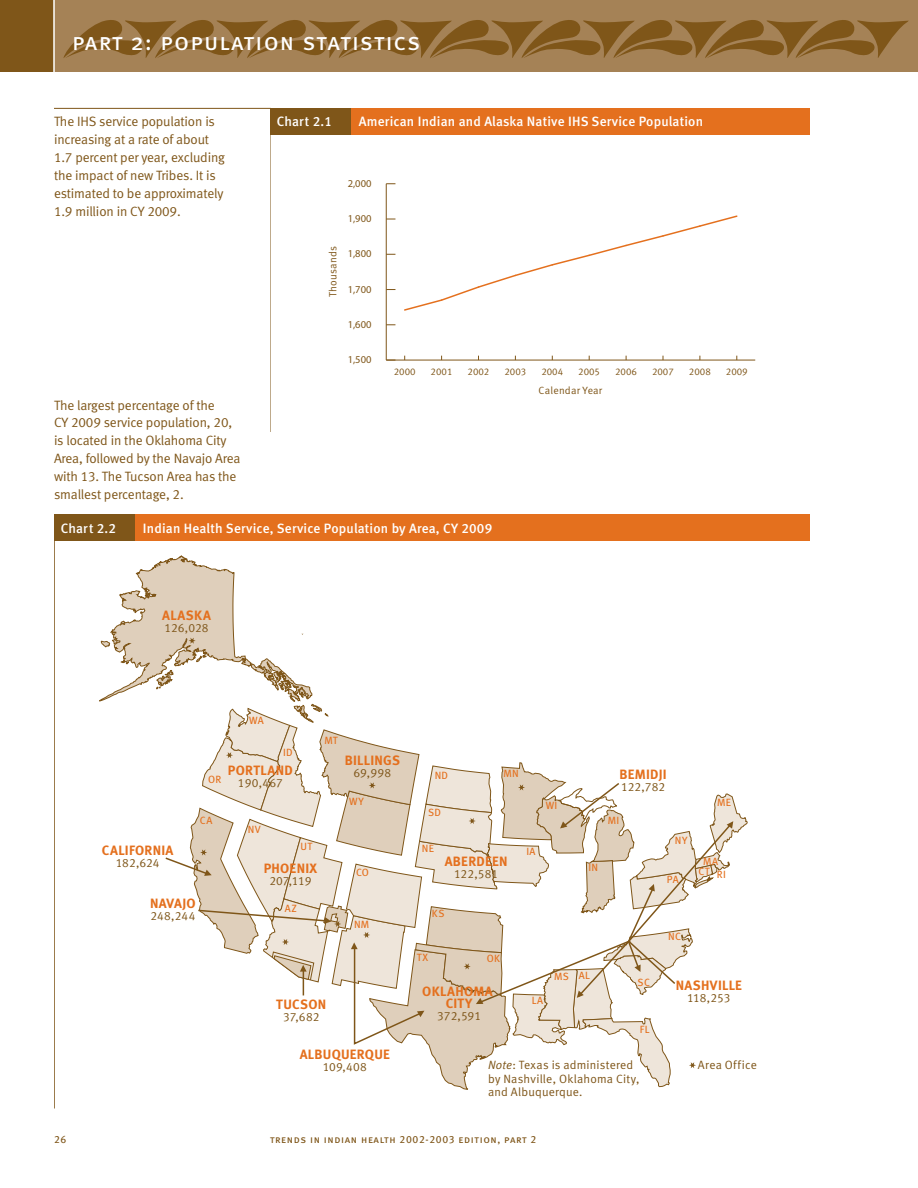
<style>
.page{position:relative;width:918px;height:1188px;background:#fff}
.page>*{position:absolute;margin:0;border:0;box-sizing:border-box;transform-origin:0 0}
.t1{font:24px "Meta Book Caps";letter-spacing:.04em;color:#fff}
.Body_1{font:13.5px/18px "Meta Normal LF";letter-spacing:-.01em;color:#7f5619}
.t2{font:13.5px "Meta Medium LF";letter-spacing:.015em;color:#fff}
.t3{font:13.5px/12px "Meta Bold LF";letter-spacing:.02em;color:#e4701e;text-align:center}
.t4{font:12px/13.5px "Meta Normal LF";letter-spacing:.015em;color:#7f5619}
.t5{font:10.5px/12.6px "Meta Book LF";letter-spacing:.03em;color:#e4701e}
.t6{font:10.5px "Meta Book LF Caps";letter-spacing:.06em;color:#7f5619}
.t7{font:10.5px "Myriad";color:#7f5619}
.t8{font:10.5px "Meta Normal LF";letter-spacing:.02em;color:#7f5619}
.t9{font:9.75px "Meta Normal LF";color:#7f5619}
.s1{font-style:italic}
</style>
<div class="page">
<div style="left:54px;top:0;width:864px;height:72px;background:#a58256"></div>
<svg style="left:63px;top:20px;width:846px;height:38px"></svg>
<div style="left:0;top:0;width:54px;height:72px;background:#7f5619"></div>
<hr style="left:53px;top:0;width:2px;height:72px;background:#fff">
<hr style="left:386px;top:360px;width:369px;height:1px;background:#7f5619">
<hr style="left:386px;top:184px;width:1px;height:176px;background:#7f5619">
<svg style="left:404px;top:215px;width:334px;height:96px"></svg>
<div style="left:339px;top:108px;width:471px;height:27px;background:#e4701e"></div>
<div style="left:270px;top:108px;width:81px;height:27px;background:#7f5619"></div>
<hr style="left:270px;top:108px;width:1px;height:324px;background:#7f5619">
<div style="left:123px;top:514px;width:687px;height:28px;background:#e4701e"></div>
<div style="left:54px;top:514px;width:81px;height:28px;background:#7f5619"></div>
<hr style="left:54px;top:514px;width:1px;height:594px;background:#7f5619">
<svg style="left:99px;top:555px;width:649px;height:535px"></svg>
<hr style="left:54px;top:108px;width:217px;height:1px;background:#7f5619">
<h1 class="t1" style="left:72px;top:27px;width:350px">part 2: population statistics</h1>
<p class="Body_1" style="left:54px;top:112px;width:173px">The IHS service population is increasing at a rate of about<br>1.7 percent per year, excluding the impact of new Tribes. It is estimated to be approximately<br>1.9 million in CY 2009.</p>
<p class="t2" style="left:277px;top:114px;width:57px">Chart 2.1</p>
<p class="t2" style="left:359px;top:114px;width:346px">American Indian and Alaska Native IHS Service Population</p>
<p class="t7" style="left:348px;top:178px;width:25px">2,000</p>
<p class="t8" style="left:327px;top:297px;width:53px;rotate:-90deg">Thousands</p>
<p class="t7" style="left:348px;top:213px;width:25px">1,900</p>
<p class="t7" style="left:348px;top:249px;width:25px">1,800</p>
<p class="t7" style="left:348px;top:284px;width:25px">1,700</p>
<p class="t7" style="left:348px;top:319px;width:25px">1,600</p>
<p class="t7" style="left:348px;top:355px;width:25px">1,500</p>
<p class="t9" style="left:394px;top:366px;width:23px">2000</p>
<p class="t9" style="left:431px;top:366px;width:23px">2001</p>
<p class="t9" style="left:468px;top:366px;width:23px">2002</p>
<p class="t9" style="left:504px;top:366px;width:23px">2003</p>
<p class="t9" style="left:541px;top:366px;width:23px">2004</p>
<p class="t9" style="left:578px;top:366px;width:23px">2005</p>
<p class="t9" style="left:615px;top:366px;width:23px">2006</p>
<p class="t9" style="left:652px;top:366px;width:23px">2007</p>
<p class="t9" style="left:689px;top:366px;width:23px">2008</p>
<p class="t9" style="left:726px;top:366px;width:23px">2009</p>
<p class="t8" style="left:539px;top:385px;width:65px">Calendar Year</p>
<p class="Body_1" style="left:54px;top:396px;width:188px">The largest percentage of the<br>CY 2009 service population, 20, is located in the Oklahoma City<br>Area, followed by the Navajo Area with 13. The Tucson Area has the smallest percentage, 2.</p>
<p class="t2" style="left:61px;top:520px;width:57px">Chart 2.2</p>
<p class="t2" style="left:143px;top:520px;width:351px">Indian Health Service, Service Population by Area, CY 2009</p>
<p class="t3" style="left:162px;top:609px;width:50px">ALASKA</p>
<p class="t4" style="left:165px;top:621px;width:46px">126,028</p>
<p class="t5" style="left:249px;top:714px;width:16px">WA</p>
<p class="t5" style="left:283px;top:746px;width:11px">ID</p>
<p class="t3" style="left:228px;top:764px;width:66px">PORTLAND</p>
<p class="t4" style="left:238px;top:776px;width:46px">190,467</p>
<p class="t5" style="left:208px;top:773px;width:15px">OR</p>
<p class="t5" style="left:200px;top:814px;width:14px">CA</p>
<p class="t5" style="left:248px;top:823px;width:14px">NV</p>
<p class="t5" style="left:324px;top:734px;width:15px">MT</p>
<p class="t3" style="left:345px;top:754px;width:57px">BILLINGS</p>
<p class="t4" style="left:354px;top:766px;width:39px">69,998</p>
<p class="t5" style="left:349px;top:795px;width:16px">WY</p>
<p class="t3" style="left:102px;top:844px;width:73px">CALIFORNIA</p>
<p class="t4" style="left:116px;top:855px;width:45px">182,624</p>
<p class="t3" style="left:150px;top:897px;width:47px">NAVAJO</p>
<p class="t4" style="left:150px;top:909px;width:47px">248,244</p>
<p class="t5" style="left:301px;top:840px;width:13px">UT</p>
<p class="t3" style="left:264px;top:862px;width:55px">PHOENIX</p>
<p class="t4" style="left:269px;top:874px;width:44px">207,119</p>
<p class="t5" style="left:285px;top:902px;width:14px">AZ</p>
<p class="t5" style="left:356px;top:866px;width:14px">CO</p>
<p class="t5" style="left:354px;top:918px;width:17px">NM</p>
<p class="t3" style="left:276px;top:998px;width:52px">TUCSON</p>
<p class="t4" style="left:283px;top:1010px;width:38px">37,682</p>
<p class="t3" style="left:300px;top:1048px;width:92px">ALBUQUERQUE</p>
<p class="t4" style="left:323px;top:1060px;width:46px">109,408</p>
<p class="t5" style="left:435px;top:769px;width:15px">ND</p>
<p class="t5" style="left:503px;top:767px;width:17px">MN</p>
<p class="t5" style="left:428px;top:806px;width:14px">SD</p>
<p class="t5" style="left:422px;top:842px;width:14px">NE</p>
<p class="t3" style="left:445px;top:855px;width:64px">ABERDEEN</p>
<p class="t4" style="left:454px;top:867px;width:46px">122,581</p>
<p class="t5" style="left:526px;top:845px;width:11px">IA</p>
<p class="t5" style="left:546px;top:799px;width:13px">WI</p>
<p class="t5" style="left:432px;top:907px;width:14px">KS</p>
<p class="t5" style="left:588px;top:861px;width:11px">IN</p>
<p class="t5" style="left:417px;top:951px;width:13px">TX</p>
<p class="t5" style="left:487px;top:952px;width:15px">OK</p>
<p class="t3" style="left:422px;top:986px;width:72px">OKLAHOMA<br>CITY</p>
<p class="t4" style="left:437px;top:1009px;width:45px">372,591</p>
<p class="t5" style="left:532px;top:994px;width:13px">LA</p>
<p class="t5" style="left:554px;top:969px;width:37px">MS AL</p>
<p class="t3" style="left:620px;top:768px;width:49px">BEMIDJI</p>
<p class="t4" style="left:621px;top:780px;width:46px">122,782</p>
<p class="t5" style="left:608px;top:814px;width:13px">MI</p>
<p class="t5" style="left:675px;top:834px;width:14px">NY</p>
<p class="t5" style="left:667px;top:873px;width:13px">PA</p>
<p class="t5" style="left:717px;top:796px;width:15px">ME</p>
<p class="t5" style="left:717px;top:855px;width:10px;text-indent:-14px">MA<br>RI</p>
<p class="t5" style="left:698px;top:865px;width:13px">CT</p>
<p class="t5" style="left:668px;top:930px;width:14px">NC</p>
<p class="t5" style="left:638px;top:976px;width:14px">SC</p>
<p class="t5" style="left:640px;top:1023px;width:11px">FL</p>
<p class="t3" style="left:676px;top:979px;width:68px">NASHVILLE</p>
<p class="t4" style="left:687px;top:991px;width:45px">118,253</p>
<p class="t4" style="left:488px;top:1058px;width:153px"><span class="s1">Note</span>: Texas is administered by Nashville, Oklahoma City, and Albuquerque.</p>
<p class="t4" style="left:698px;top:1058px;width:60px">Area Office</p>
<p class="t6" style="left:54px;top:1133px;width:14px">26</p>
<p class="t6" style="left:270px;top:1133px;width:268px">trends in indian health 2002-2003 edition, part 2</p>
</div>
